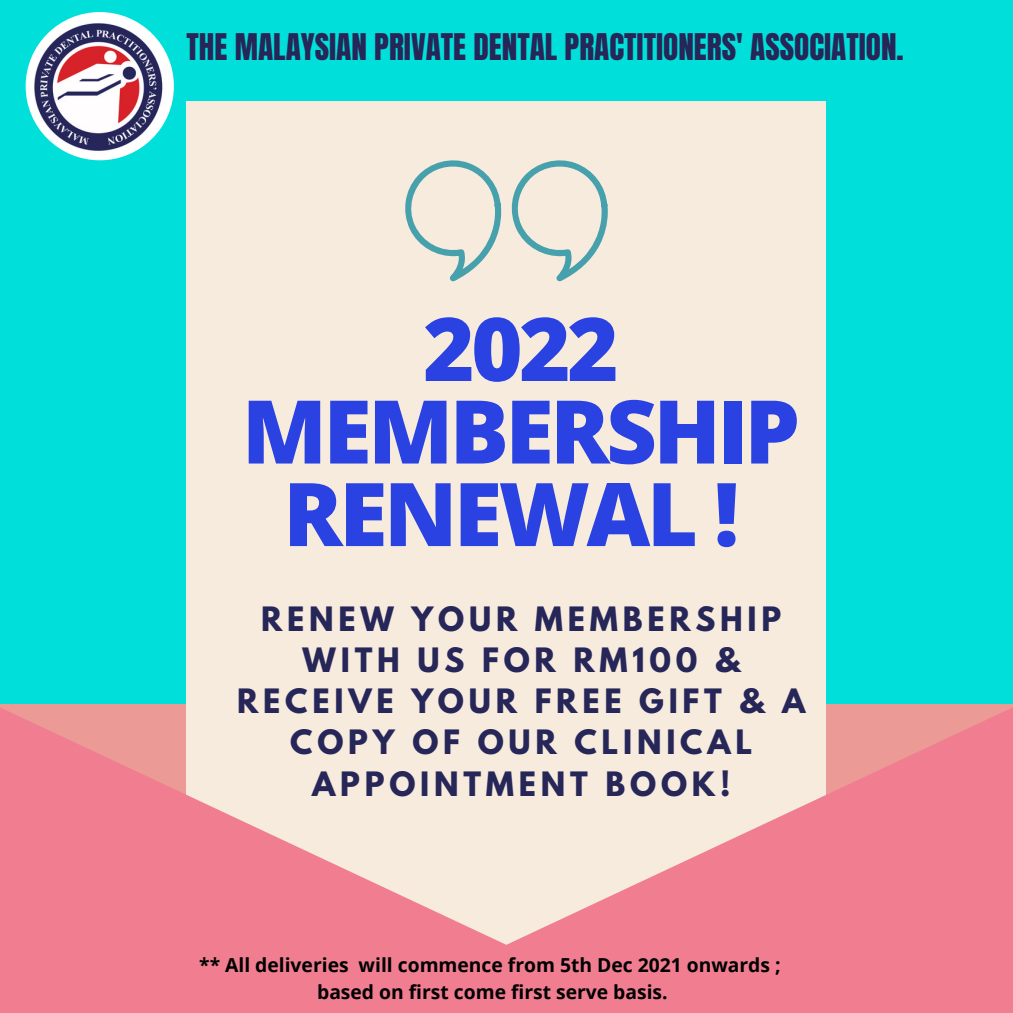
<style>
.page{position:relative;width:1013px;height:1013px;background:#fff}
.page>*{position:absolute;margin:0;border:0;box-sizing:border-box;transform-origin:0 0}
.t1{font:800 87.88px/82.5px "Open Sans";letter-spacing:-.04em;color:#2942e1;text-align:center}
.t2{font:31.25px "Anton";color:#262658}
.t3{font:700 29.75px/41.2px "League Spartan";letter-spacing:.16em;color:#262658;text-align:center}
.t4{font:700 19.25px "Open Sans";color:#000}
</style>
<div class="page">
<div style="left:0;top:0;width:1012px;height:1012px;background:#00dfd9"></div>
<div style="left:187px;top:101px;width:639px;height:852px;background:#f7ebde"></div>
<svg style="left:0;top:704px;width:1012px;height:308px;fill:#f17d91"></svg>
<svg style="left:405px;top:160px;width:96px;height:121px"></svg>
<svg style="left:511px;top:160px;width:97px;height:121px"></svg>
<img style="left:26px;top:12px;width:148px;height:148px;border-radius:50%">
<p class="t2" style="left:187px;top:24px;width:718px">THE MALAYSIAN PRIVATE DENTAL PRACTITIONERS' ASSOCIATION.</p>
<p class="t1" style="left:242px;top:305px;width:559px">2022<br>MEMBERSHIP</p>
<p class="t1" style="left:283px;top:470px;width:457px">RENEWAL !</p>
<p class="t3" style="left:237px;top:601px;width:569px">RENEW YOUR MEMBERSHIP<br>WITH US FOR RM100 &amp;<br>RECEIVE YOUR FREE GIFT &amp; A<br>COPY OF OUR CLINICAL<br>APPOINTMENT BOOK!</p>
<p class="t4" style="left:199px;top:951px;width:583px">** All deliveries will commence from 5th Dec 2021 onwards ;</p>
<p class="t4" style="left:317px;top:978px;width:352px">based on first come first serve basis.</p>
</div>
